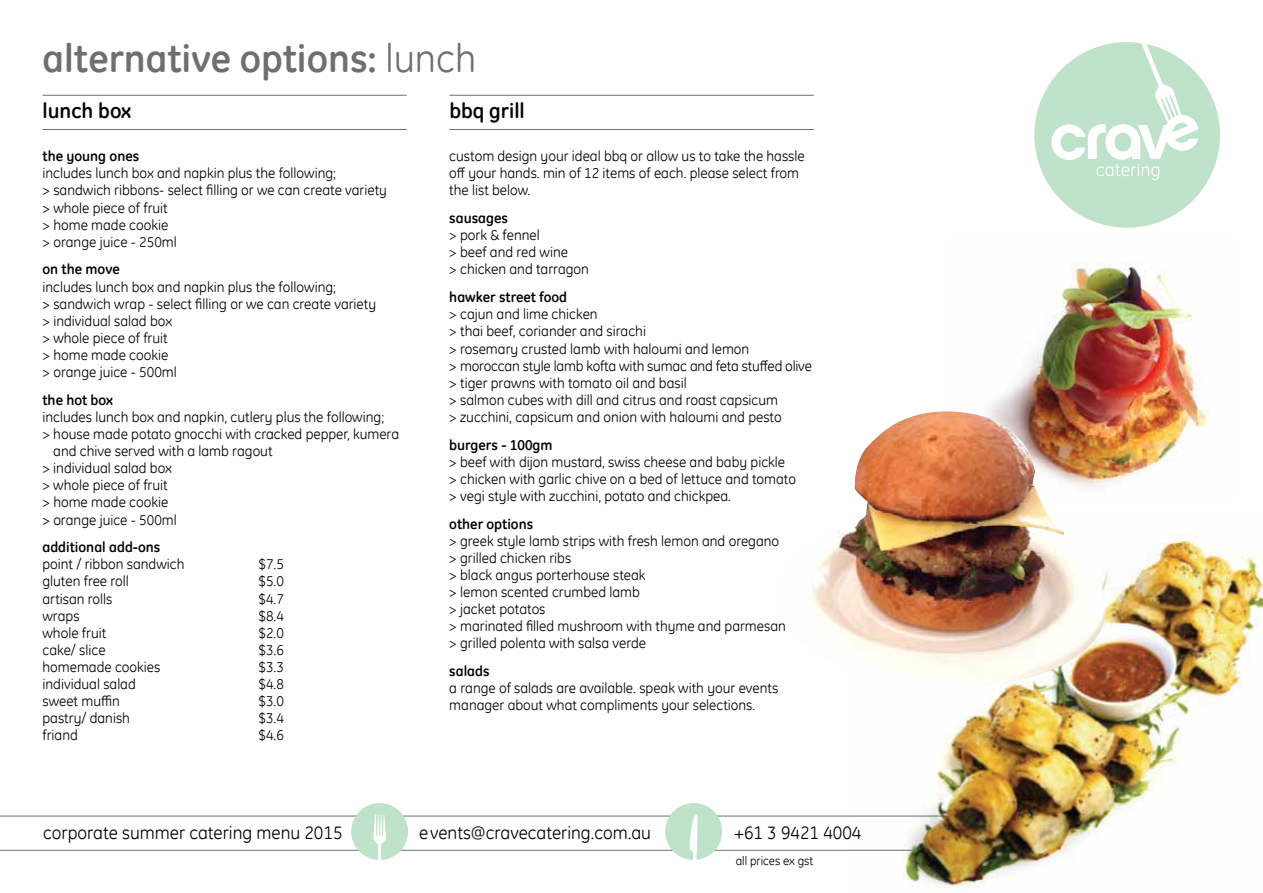
<style>
.page{position:relative;width:1263px;height:893px;background:#fff}
.page>*{position:absolute;margin:0;border:0;box-sizing:border-box;transform-origin:0 0}
.t1{font:700 39px "GE Inspira";color:#6d6f71}
.t2{font:700 21px "GE Inspira";color:#000}
.t3{font:18px "GE Inspira";color:#000}
.t4{font:14.25px/17.1px "GE Inspira";color:#000}
.t5{font:700 14.25px "GE Inspira";color:#000}
.t6{font:12px "GE Inspira";color:#000}
.s1{font-weight:400}
.s2{font-weight:700}
</style>
<div class="page">
<img style="left:852px;top:534px;width:411px;height:359px">
<div style="left:1034px;top:42px;width:186px;height:186px;background:#bfe2ca;border-radius:50%"></div>
<svg style="left:1052px;top:42px;width:146px;height:138px"></svg>
<hr style="left:0;top:816px;width:941px;height:1px;background:#6d6f71">
<hr style="left:0;top:850px;width:915px;height:1px;background:#6d6f71">
<svg style="left:351px;top:803px;width:57px;height:57px"></svg>
<svg style="left:665px;top:803px;width:57px;height:57px"></svg>
<hr style="left:43px;top:95px;width:364px;height:1px;background:#6d6f71">
<hr style="left:43px;top:129px;width:364px;height:1px;background:#6d6f71">
<hr style="left:449px;top:95px;width:365px;height:1px;background:#6d6f71">
<hr style="left:449px;top:129px;width:365px;height:1px;background:#6d6f71">
<img style="left:988px;top:256px;width:219px;height:226px">
<img style="left:811px;top:411px;width:295px;height:281px">
<p class="t1" style="left:43px;top:33px;width:435px">alternative options: <span class="s1">lunch</span></p>
<p class="t2" style="left:43px;top:97px;width:90px">lunch box</p>
<p class="t2" style="left:449px;top:97px;width:77px">bbq grill</p>
<p class="t4" style="left:42px;top:147px;width:346px"><span class="s2">the young ones<br></span>includes lunch box and napkin plus the following;<br>&gt; sandwich ribbons- select filling or we can create variety &gt; whole piece of fruit<br>&gt; home made cookie<br>&gt; orange juice - 250ml</p>
<p class="t4" style="left:42px;top:261px;width:335px"><span class="s2">on the move<br></span>includes lunch box and napkin plus the following;<br>&gt; sandwich wrap - select filling or we can create variety &gt; individual salad box<br>&gt; whole piece of fruit<br>&gt; home made cookie<br>&gt; orange juice - 500ml</p>
<p class="t5" style="left:42px;top:391px;width:72px">the hot box</p>
<p class="t4" style="left:42px;top:408px;width:343px">includes lunch box and napkin, cutlery plus the following;</p>
<p class="t4" style="left:42px;top:425px;width:358px">&gt; house made potato gnocchi with cracked pepper, kumera</p>
<p class="t4" style="left:53px;top:442px;width:221px">and chive served with a lamb ragout</p>
<p class="t4" style="left:42px;top:459px;width:131px">&gt; individual salad box</p>
<p class="t4" style="left:42px;top:476px;width:127px">&gt; whole piece of fruit</p>
<p class="t4" style="left:42px;top:494px;width:127px">&gt; home made cookie</p>
<p class="t4" style="left:42px;top:511px;width:136px">&gt; orange juice - 500ml</p>
<p class="t4" style="left:42px;top:538px;width:144px"><span class="s2">additional add-ons </span>point / ribbon sandwich</p>
<p class="t4" style="left:449px;top:147px;width:357px">custom design your ideal bbq or allow us to take the hassle off your hands. min of 12 items of each. please select from the list below.</p>
<p class="t4" style="left:449px;top:209px;width:141px"><span class="s2">sausages<br></span>&gt; pork &amp; fennel<br>&gt; beef and red wine<br>&gt; chicken and tarragon</p>
<p class="t4" style="left:449px;top:288px;width:364px"><span class="s2">hawker street food<br></span>&gt; cajun and lime chicken<br>&gt; thai beef, coriander and sirachi<br>&gt; rosemary crusted lamb with haloumi and lemon<br>&gt; moroccan style lamb kofta with sumac and feta stuffed olive &gt; tiger prawns with tomato oil and basil<br>&gt; salmon cubes with dill and citrus and roast capsicum<br>&gt; zucchini, capsicum and onion with haloumi and pesto</p>
<p class="t4" style="left:449px;top:436px;width:348px"><span class="s2">burgers - 100gm<br></span>&gt; beef with dijon mustard, swiss cheese and baby pickle &gt; chicken with garlic chive on a bed of lettuce and tomato &gt; vegi style with zucchini, potato and chickpea.</p>
<p class="t4" style="left:449px;top:515px;width:338px"><span class="s2">other options<br></span>&gt; greek style lamb strips with fresh lemon and oregano &gt; grilled chicken ribs<br>&gt; black angus porterhouse steak<br>&gt; lemon scented crumbed lamb<br>&gt; jacket potatos<br>&gt; marinated filled mushroom with thyme and parmesan &gt; grilled polenta with salsa verde</p>
<p class="t4" style="left:449px;top:662px;width:330px"><span class="s2">salads<br></span>a range of salads are available. speak with your events manager about what compliments your selections.</p>
<p class="t4" style="left:258px;top:556px;width:27px">$7.5</p>
<p class="t4" style="left:42px;top:573px;width:88px">gluten free roll</p>
<p class="t4" style="left:258px;top:573px;width:27px">$5.0</p>
<p class="t4" style="left:42px;top:590px;width:71px">artisan rolls</p>
<p class="t4" style="left:258px;top:590px;width:27px">$4.7</p>
<p class="t4" style="left:42px;top:607px;width:39px">wraps</p>
<p class="t4" style="left:258px;top:607px;width:27px">$8.4</p>
<p class="t4" style="left:42px;top:624px;width:65px">whole fruit</p>
<p class="t4" style="left:258px;top:624px;width:27px">$2.0</p>
<p class="t4" style="left:42px;top:641px;width:65px">cake/ slice</p>
<p class="t4" style="left:258px;top:641px;width:27px">$3.6</p>
<p class="t4" style="left:42px;top:658px;width:119px">homemade cookies</p>
<p class="t4" style="left:258px;top:658px;width:27px">$3.3</p>
<p class="t4" style="left:42px;top:675px;width:95px">individual salad</p>
<p class="t4" style="left:258px;top:675px;width:27px">$4.8</p>
<p class="t4" style="left:42px;top:692px;width:79px">sweet muffin</p>
<p class="t4" style="left:258px;top:692px;width:27px">$3.0</p>
<p class="t4" style="left:42px;top:709px;width:89px">pastry/ danish</p>
<p class="t4" style="left:258px;top:709px;width:27px">$3.4</p>
<p class="t4" style="left:42px;top:727px;width:37px">friand</p>
<p class="t4" style="left:258px;top:727px;width:27px">$4.6</p>
<p class="t3" style="left:43px;top:821px;width:301px">corporate summer catering menu 2015</p>
<p class="t3" style="left:419px;top:821px;width:233px">events@cravecatering.com.au</p>
<p class="t3" style="left:734px;top:821px;width:129px">+61 3 9421 4004</p>
<p class="t6" style="left:736px;top:853px;width:79px">all prices ex gst</p>
</div>
